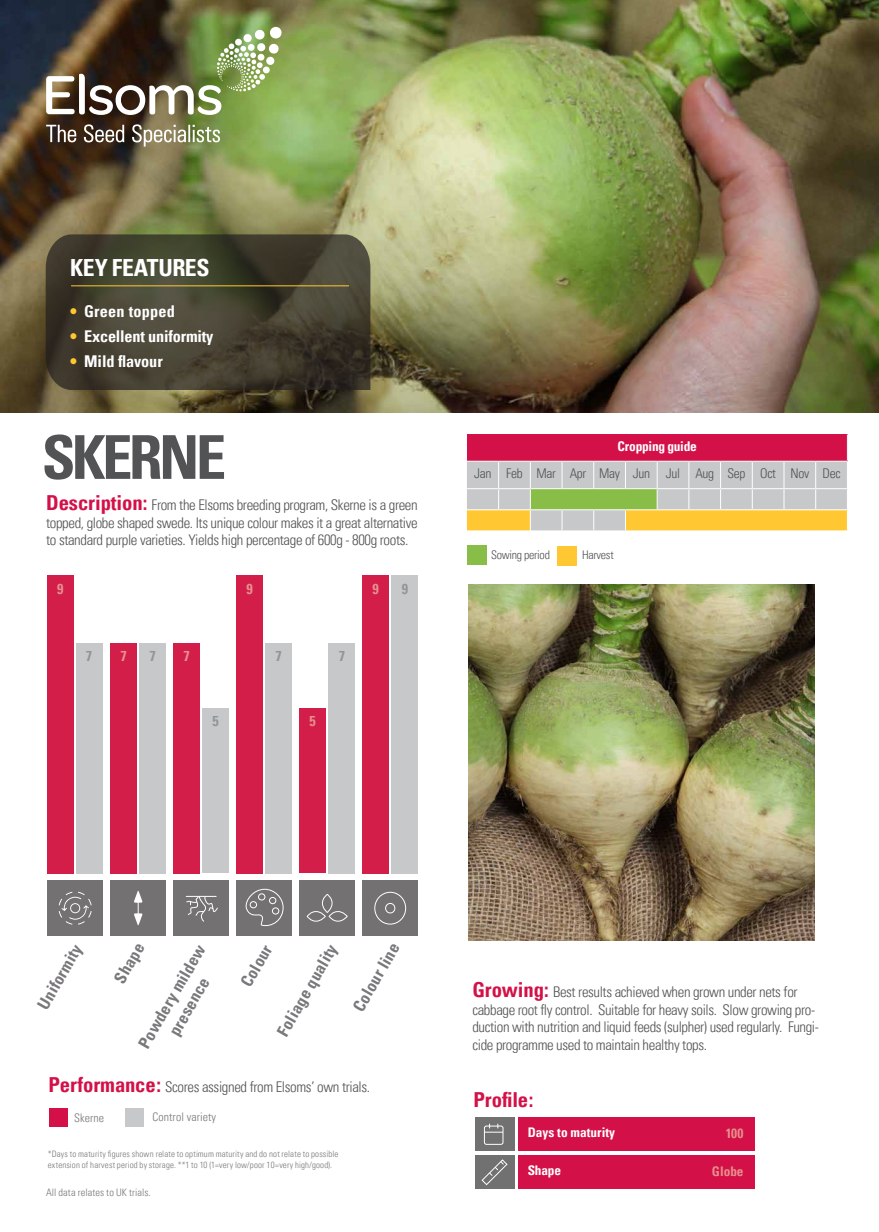
<style>
.page{position:relative;width:879px;height:1232px;background:#fff}
.page>*{position:absolute;margin:0;border:0;box-sizing:border-box;transform-origin:0 0}
.t1{font:700 condensed 60.46px "Univers LT Pro";letter-spacing:-.06em;color:#525354}
.t2{font:700 condensed 23.62px "Univers LT Pro";letter-spacing:-.01em;color:#fff}
.t3{font:700 condensed 20.65px "Univers LT Pro";color:#d31148}
.t4{font:700 condensed 16.54px/19.9px "Univers LT Pro";color:#79777a;text-align:center}
.t5{font:700 condensed 16.19px/24.8px "Univers LT Pro";letter-spacing:-.01em;color:#fff}
.t6{font:300 condensed 14.79px/17.7px "Univers LT Pro";letter-spacing:-.025em;color:#525354;text-align:justify}
.t7{font:700 condensed 14.26px "Univers LT Pro";color:#939598}
.t8{font:700 condensed 14.26px "Univers LT Pro";color:#e7908f}
.t9{font:300 condensed 13.39px "Univers LT Pro";letter-spacing:-.025em;color:#525354}
.t10{font:700 condensed 13.39px "Univers LT Pro";letter-spacing:-.015em;color:#fff}
.t11{font:700 condensed 13.3px "Univers LT Pro";color:#fff}
.t12{font:700 condensed 13.3px "Univers LT Pro";color:#e78f8d}
.t13{font:300 condensed 11.9px "Univers LT Pro";letter-spacing:-.025em;color:#525354}
.t14{font:300 condensed 11.81px "Univers LT Pro";letter-spacing:.01em;color:#797779}
.t15{font:300 condensed 10.33px "Univers LT Pro";letter-spacing:.015em;color:#797779}
.t16{font:300 condensed 8.84px/10.6px "Univers LT Pro";letter-spacing:.015em;color:#79777a}
.s1{font-family:"Univers LT Pro 85 X Black";font-weight:400;font-stretch:normal;color:#ffc832}
.s2{font-weight:700;font-size:20.65px;color:#d31148}
</style>
<div class="page">
<img style="left:0;top:0;width:878px;height:412px">
<svg style="left:46px;top:125px;width:30px;height:17px"></svg>
<svg style="left:84px;top:124px;width:40px;height:18px"></svg>
<svg style="left:132px;top:124px;width:88px;height:23px;background:#9a9b78"></svg>
<img style="left:46px;top:27px;width:235px;height:88px">
<svg style="left:46px;top:234px;width:324px;height:156px;background:#433f2f"></svg>
<hr style="left:71px;top:285px;width:278px;height:1px;background:#ffc832">
<div style="left:47px;top:575px;width:26px;height:298px;background:#d31e4a"></div>
<div style="left:47px;top:880px;width:56px;height:56px;background:#737172"></div>
<div style="left:110px;top:880px;width:56px;height:56px;background:#737172"></div>
<div style="left:173px;top:880px;width:56px;height:56px;background:#737172"></div>
<div style="left:236px;top:880px;width:56px;height:56px;background:#737172"></div>
<div style="left:76px;top:643px;width:27px;height:230px;background:#c7c8c9"></div>
<svg style="left:245px;top:888px;width:38px;height:38px"></svg>
<div style="left:269px;top:897px;width:7px;height:7px;border:1px solid #fff;border-radius:50%"></div>
<div style="left:272px;top:907px;width:7px;height:7px;border:1px solid #fff;border-radius:50%"></div>
<div style="left:250px;top:901px;width:7px;height:7px;border:1px solid #fff;border-radius:50%"></div>
<div style="left:258px;top:893px;width:7px;height:7px;border:1px solid #fff;border-radius:50%"></div>
<div style="left:202px;top:708px;width:27px;height:165px;background:#c7c8c9"></div>
<div style="left:236px;top:575px;width:27px;height:298px;background:#d31e4a"></div>
<div style="left:362px;top:575px;width:27px;height:298px;background:#d31e4a"></div>
<div style="left:391px;top:575px;width:27px;height:298px;background:#c7c8c9"></div>
<div style="left:110px;top:643px;width:27px;height:230px;background:#d31e4a"></div>
<div style="left:139px;top:643px;width:27px;height:230px;background:#c7c8c9"></div>
<div style="left:173px;top:643px;width:27px;height:230px;background:#d31e4a"></div>
<div style="left:265px;top:643px;width:27px;height:230px;background:#c7c8c9"></div>
<div style="left:299px;top:708px;width:27px;height:165px;background:#d31e4a"></div>
<div style="left:328px;top:643px;width:27px;height:230px;background:#c7c8c9"></div>
<div style="left:299px;top:880px;width:56px;height:56px;background:#737172"></div>
<div style="left:362px;top:880px;width:56px;height:56px;background:#737172"></div>
<div style="left:322px;top:894px;width:10px;height:19px;border:1px solid #fff;border-radius:50%"></div>
<div style="left:307px;top:911px;width:18px;height:10px;border:1px solid #fff;border-radius:50%"></div>
<div style="left:328px;top:911px;width:19px;height:10px;border:1px solid #fff;border-radius:50%"></div>
<svg style="left:59px;top:892px;width:33px;height:32px"></svg>
<svg style="left:134px;top:891px;width:8px;height:34px"></svg>
<svg style="left:186px;top:895px;width:32px;height:27px"></svg>
<svg style="left:374px;top:891px;width:32px;height:34px"></svg>
<div style="left:518px;top:1155px;width:236px;height:33px;background:#d31148"></div>
<div style="left:474px;top:1155px;width:40px;height:33px;background:#727172"></div>
<svg style="left:481px;top:1159px;width:26px;height:26px"></svg>
<div style="left:518px;top:1117px;width:236px;height:34px;background:#d31148"></div>
<div style="left:474px;top:1117px;width:40px;height:34px;background:#727172"></div>
<svg style="left:486px;top:1124px;width:15px;height:9px"></svg>
<div style="left:484px;top:1125px;width:19px;height:19px;border:1px solid #fff;border-radius:2px"></div>
<div style="left:49px;top:1108px;width:18px;height:19px;background:#d31148"></div>
<div style="left:125px;top:1108px;width:19px;height:19px;background:#c7c8ca"></div>
<img style="left:468px;top:584px;width:345px;height:356px">
<div style="left:467px;top:545px;width:19px;height:19px;background:#88be47"></div>
<div style="left:557px;top:546px;width:19px;height:19px;background:#ffc832"></div>
<svg style="left:466px;top:434px;width:381px;height:97px;background:#d19788"></svg>
<hr style="left:720px;top:509px;width:32px;height:1px;background:#fff">
<hr style="left:752px;top:509px;width:31px;height:1px;background:#fff">
<hr style="left:783px;top:509px;width:32px;height:1px;background:#fff">
<hr style="left:815px;top:509px;width:32px;height:1px;background:#fff">
<h2 class="t2" style="left:70px;top:258px;width:141px">KEY FEATURES</h2>
<p class="t5" style="left:69px;top:300px;width:145px"><span class="s1">ï</span> Green topped<br><span class="s1">ï</span> Excellent uniformity <span class="s1">ï</span> Mild flavour</p>
<h1 class="t1" style="left:42px;top:434px;width:186px">SKERNE</h1>
<p class="t6" style="left:46px;top:497px;width:373px"><span class="s2">Description:</span> From the Elsoms breeding program, Skerne is a green topped, globe shaped swede. Its unique colour makes it a great alternative to standard purple varieties. Yields high percentage of 600g - 800g roots.</p>
<p class="t8" style="left:57px;top:584px;width:8px">9</p>
<p class="t8" style="left:246px;top:584px;width:8px">9</p>
<p class="t8" style="left:372px;top:584px;width:8px">9</p>
<p class="t7" style="left:401px;top:584px;width:8px">9</p>
<p class="t7" style="left:86px;top:650px;width:8px">7</p>
<p class="t8" style="left:120px;top:650px;width:8px">7</p>
<p class="t7" style="left:149px;top:650px;width:8px">7</p>
<p class="t8" style="left:183px;top:650px;width:8px">7</p>
<p class="t7" style="left:275px;top:650px;width:8px">7</p>
<p class="t7" style="left:212px;top:715px;width:8px">5</p>
<p class="t8" style="left:309px;top:715px;width:8px">5</p>
<p class="t7" style="left:338px;top:650px;width:8px">7</p>
<p class="t10" style="left:617px;top:441px;width:81px">Cropping guide</p>
<p class="t9" style="left:474px;top:468px;width:368px">Jan Feb Mar Apr May Jun Jul Aug Sep Oct Nov Dec</p>
<p class="t13" style="left:491px;top:550px;width:60px">Sowing period</p>
<p class="t13" style="left:582px;top:550px;width:33px">Harvest</p>
<p class="t4" style="left:34px;top:1003px;width:73px;rotate:-60deg">Uniformity</p>
<p class="t4" style="left:110px;top:976px;width:45px;rotate:-60deg">Shape</p>
<p class="t4" style="left:272px;top:1029px;width:104px;rotate:-60deg">Foliage quality</p>
<p class="t4" style="left:135px;top:1043px;width:118px;rotate:-60deg">Powdery mildew presence</p>
<p class="t4" style="left:237px;top:981px;width:47px;rotate:-60deg">Colour</p>
<p class="t4" style="left:349px;top:1005px;width:77px;rotate:-60deg">Colour line</p>
<p class="t6" style="left:49px;top:1079px;width:323px"><span class="s2">Performance:</span> Scores assigned from Elsoms’ own trials.</p>
<p class="t14" style="left:74px;top:1113px;width:31px">Skerne</p>
<p class="t14" style="left:152px;top:1109px;width:65px">Control variety</p>
<p class="t16" style="left:48px;top:1149px;width:292px">*Days to maturity figures shown relate to optimum maturity and do not relate to possible extension of harvest period by storage. **1 to 10 (1=very low/poor 10=very high/good).</p>
<p class="t15" style="left:46px;top:1188px;width:106px">All data relates to UK trials.</p>
<p class="t6" style="left:472px;top:984px;width:348px;text-align:left"><span class="s2">Growing:</span> Best results achieved when grown under nets for cabbage root fly control. Suitable for heavy soils. Slow growing pro&shy;duction with nutrition and liquid feeds (sulpher) used regularly. Fungi&shy;cide programme used to maintain healthy tops.</p>
<h3 class="t3" style="left:473px;top:1091px;width:61px">Profile:</h3>
<p class="t11" style="left:527px;top:1124px;width:89px">Days to maturity</p>
<p class="t12" style="left:725px;top:1127px;width:19px">100</p>
<p class="t11" style="left:527px;top:1162px;width:35px">Shape</p>
<p class="t12" style="left:711px;top:1165px;width:33px">Globe</p>
</div>
